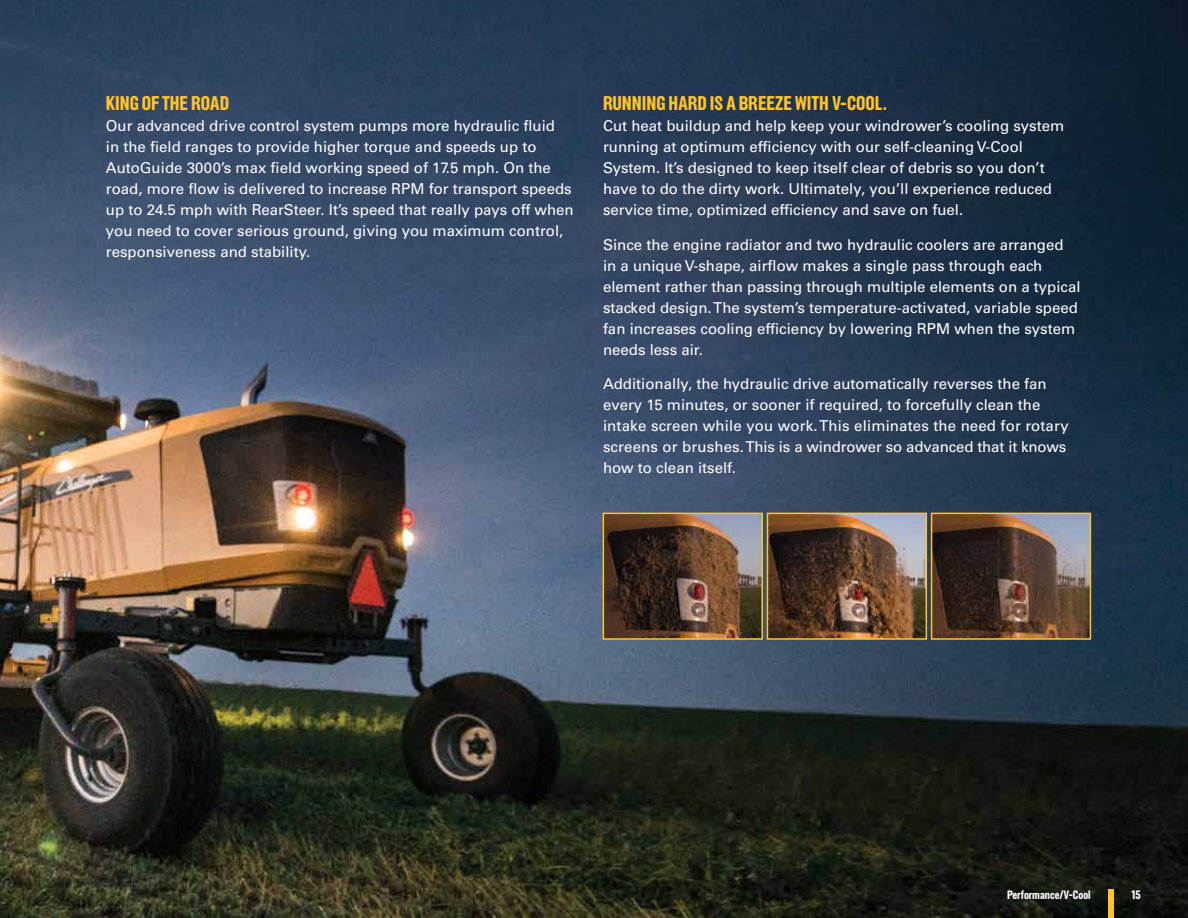
<style>
.page{position:relative;width:1188px;height:918px;background:#fff}
.page>*{position:absolute;margin:0;border:0;box-sizing:border-box;transform-origin:0 0}
.t1{font:700 19.5px "Elderkin";color:#ffc425}
.t2{font:15px/21px "Univers LT Std";color:#fff}
.t3{font:700 12px "Elderkin";color:#fff}
</style>
<div class="page">
<img style="left:0;top:0;width:1188px;height:918px">
<img style="left:606px;top:516px;width:154px;height:121px">
<div style="left:603px;top:513px;width:160px;height:127px;border:2px solid #ffc425"></div>
<img style="left:770px;top:516px;width:154px;height:121px">
<div style="left:767px;top:513px;width:160px;height:127px;border:2px solid #ffc425"></div>
<img style="left:934px;top:516px;width:154px;height:121px">
<div style="left:931px;top:513px;width:160px;height:127px;border:2px solid #ffc425"></div>
<div style="left:1109px;top:889px;width:5px;height:29px;background:#ffc425"></div>
<h1 class="t1" style="left:106px;top:93px;width:125px">KING OF THE ROAD</h1>
<p class="t2" style="left:106px;top:115px;width:469px">Our advanced drive control system pumps more hydraulic fluid<br>in the field ranges to provide higher torque and speeds up to AutoGuide 3000’s max field working speed of 17.5 mph. On the road, more flow is delivered to increase RPM for transport speeds up to 24.5 mph with RearSteer. It’s speed that really pays off when you need to cover serious ground, giving you maximum control, responsiveness and stability.</p>
<h1 class="t1" style="left:603px;top:93px;width:286px">RUNNING HARD IS A BREEZE WITH V-COOL.</h1>
<p class="t2" style="left:603px;top:115px;width:463px">Cut heat buildup and help keep your windrower’s cooling system running at optimum efficiency with our self-cleaning V-Cool System. It’s designed to keep itself clear of debris so you don’t have to do the dirty work. Ultimately, you’ll experience reduced service time, optimized efficiency and save on fuel.</p>
<p class="t2" style="left:603px;top:234px;width:479px">Since the engine radiator and two hydraulic coolers are arranged in a unique V-shape, airflow makes a single pass through each element rather than passing through multiple elements on a typical stacked design. The system’s temperature-activated, variable speed fan increases cooling efficiency by lowering RPM when the system needs less air.</p>
<p class="t2" style="left:603px;top:373px;width:467px">Additionally, the hydraulic drive automatically reverses the fan every 15 minutes, or sooner if required, to forcefully clean the intake screen while you work. This eliminates the need for rotary screens or brushes. This is a windrower so advanced that it knows how to clean itself.</p>
<p class="t3" style="left:1007px;top:889px;width:85px">Performance/V-Cool</p>
<p class="t3" style="left:1132px;top:889px;width:11px">15</p>
</div>
